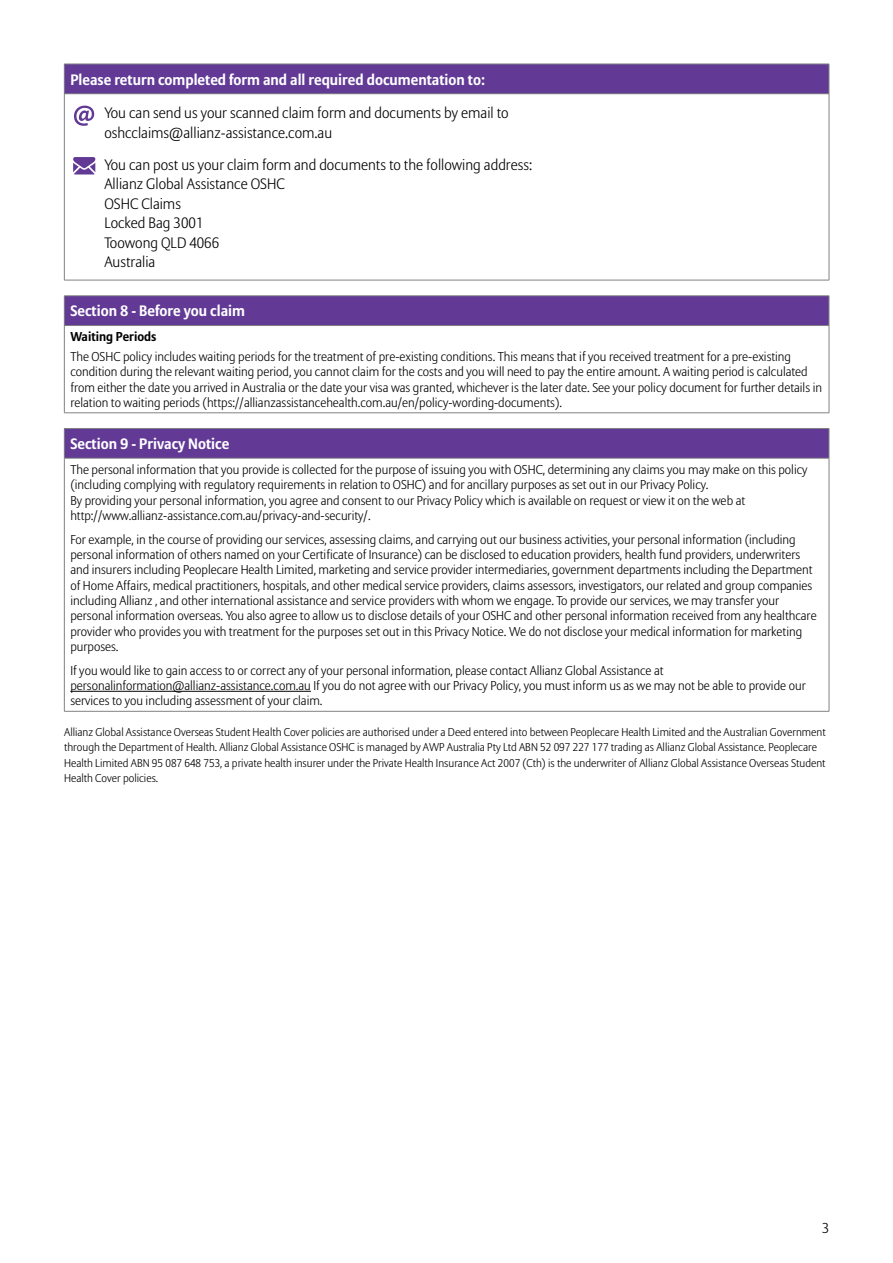
<style>
.page{position:relative;width:893px;height:1263px;background:#fff}
.page>*{position:absolute;margin:0;border:0;box-sizing:border-box;transform-origin:0 0}
.t1{font:300 15px/19.5px "Allianz Sans";color:#000}
.t2{font:700 15px "Allianz Sans";color:#fff}
.t3{font:300 14.25px "Allianz Sans";color:#000}
.t4{font:300 12.75px/15.3px "Allianz Sans";color:#000}
.t5{font:700 12.75px "Allianz Sans";color:#000}
.t6{font:300 11.25px/15.3px "Allianz Sans";color:#000}
</style>
<div class="page">
<div style="left:64px;top:64px;width:765px;height:30px;background:#623a96"></div>
<hr style="left:64px;top:64px;width:765px;height:1px;background:#808285">
<hr style="left:64px;top:64px;width:1px;height:30px;background:#808285">
<hr style="left:829px;top:64px;width:1px;height:30px;background:#808285">
<hr style="left:64px;top:93px;width:765px;height:1px;background:#808285">
<hr style="left:64px;top:94px;width:1px;height:186px;background:#808285">
<hr style="left:829px;top:94px;width:1px;height:186px;background:#808285">
<hr style="left:64px;top:280px;width:765px;height:1px;background:#808285">
<div style="left:64px;top:296px;width:765px;height:29px;background:#623a96"></div>
<hr style="left:64px;top:295px;width:765px;height:1px;background:#808285">
<svg style="left:64px;top:296px;width:1px;height:29px"></svg>
<svg style="left:829px;top:296px;width:1px;height:29px"></svg>
<hr style="left:64px;top:325px;width:765px;height:1px;background:#808285">
<hr style="left:64px;top:326px;width:1px;height:87px;background:#808285">
<hr style="left:829px;top:326px;width:1px;height:87px;background:#808285">
<hr style="left:64px;top:413px;width:765px;height:1px;background:#808285">
<div style="left:64px;top:428px;width:765px;height:30px;background:#623a96"></div>
<hr style="left:64px;top:428px;width:765px;height:1px;background:#808285">
<svg style="left:64px;top:429px;width:1px;height:29px"></svg>
<svg style="left:829px;top:429px;width:1px;height:29px"></svg>
<hr style="left:64px;top:458px;width:765px;height:1px;background:#808285">
<hr style="left:64px;top:458px;width:1px;height:253px;background:#808285">
<hr style="left:829px;top:458px;width:1px;height:253px;background:#808285">
<hr style="left:64px;top:711px;width:765px;height:1px;background:#808285">
<hr style="left:70px;top:691px;width:241px;height:1px;background:#000">
<svg style="left:74px;top:106px;width:20px;height:20px"></svg>
<svg style="left:73px;top:157px;width:22px;height:17px"></svg>
<p class="t2" style="left:70px;top:70px;width:416px">Please return completed form and all required documentation to:</p>
<p class="t1" style="left:104px;top:103px;width:406px">You can send us your scanned claim form and documents by email to oshcclaims@allianz-assistance.com.au</p>
<p class="t1" style="left:104px;top:155px;width:429px">You can post us your claim form and documents to the following address:<br>Allianz Global Assistance OSHC<br>OSHC Claims<br>Locked Bag 3001<br>Toowong QLD 4066<br>Australia</p>
<p class="t2" style="left:70px;top:302px;width:176px">Section 8 - Before you claim</p>
<p class="t5" style="left:70px;top:329px;width:88px">Waiting Periods</p>
<p class="t4" style="left:70px;top:349px;width:753px">The OSHC policy includes waiting periods for the treatment of pre-existing conditions. This means that if you received treatment for a pre-existing condition during the relevant waiting period, you cannot claim for the costs and you will need to pay the entire amount. A waiting period is calculated from either the date you arrived in Australia or the date your visa was granted, whichever is the later date. See your policy document for further details in relation to waiting periods (https://allianzassistancehealth.com.au/en/policy-wording-documents).</p>
<p class="t2" style="left:70px;top:435px;width:161px">Section 9 - Privacy Notice</p>
<p class="t4" style="left:70px;top:462px;width:739px">The personal information that you provide is collected for the purpose of issuing you with OSHC, determining any claims you may make on this policy (including complying with regulatory requirements in relation to OSHC) and for ancillary purposes as set out in our Privacy Policy.<br>By providing your personal information, you agree and consent to our Privacy Policy which is available on request or view it on the web at http://www.allianz-assistance.com.au/privacy-and-security/.</p>
<p class="t4" style="left:70px;top:531px;width:748px">For example, in the course of providing our services, assessing claims, and carrying out our business activities, your personal information (including personal information of others named on your Certificate of Insurance) can be disclosed to education providers, health fund providers, underwriters and insurers including Peoplecare Health Limited, marketing and service provider intermediaries, government departments including the Department of Home Affairs, medical practitioners, hospitals, and other medical service providers, claims assessors, investigators, our related and group companies including Allianz , and other international assistance and service providers with whom we engage. To provide our services, we may transfer your personal information overseas. You also agree to allow us to disclose details of your OSHC and other personal information received from any healthcare provider who provides you with treatment for the purposes set out in this Privacy Notice. We do not disclose your medical information for marketing purposes.</p>
<p class="t4" style="left:70px;top:662px;width:737px">If you would like to gain access to or correct any of your personal information, please contact Allianz Global Assistance at personalinformation@allianz-assistance.com.au If you do not agree with our Privacy Policy, you must inform us as we may not be able to provide our services to you including assessment of your claim.</p>
<p class="t6" style="left:64px;top:724px;width:763px">Allianz Global Assistance Overseas Student Health Cover policies are authorised under a Deed entered into between Peoplecare Health Limited and the Australian Government through the Department of Health. Allianz Global Assistance OSHC is managed by AWP Australia Pty Ltd ABN 52 097 227 177 trading as Allianz Global Assistance. Peoplecare Health Limited ABN 95 087 648 753, a private health insurer under the Private Health Insurance Act 2007 (Cth) is the underwriter of Allianz Global Assistance Overseas Student Health Cover policies.</p>
<p class="t3" style="left:822px;top:1220px;width:9px">3</p>
</div>
